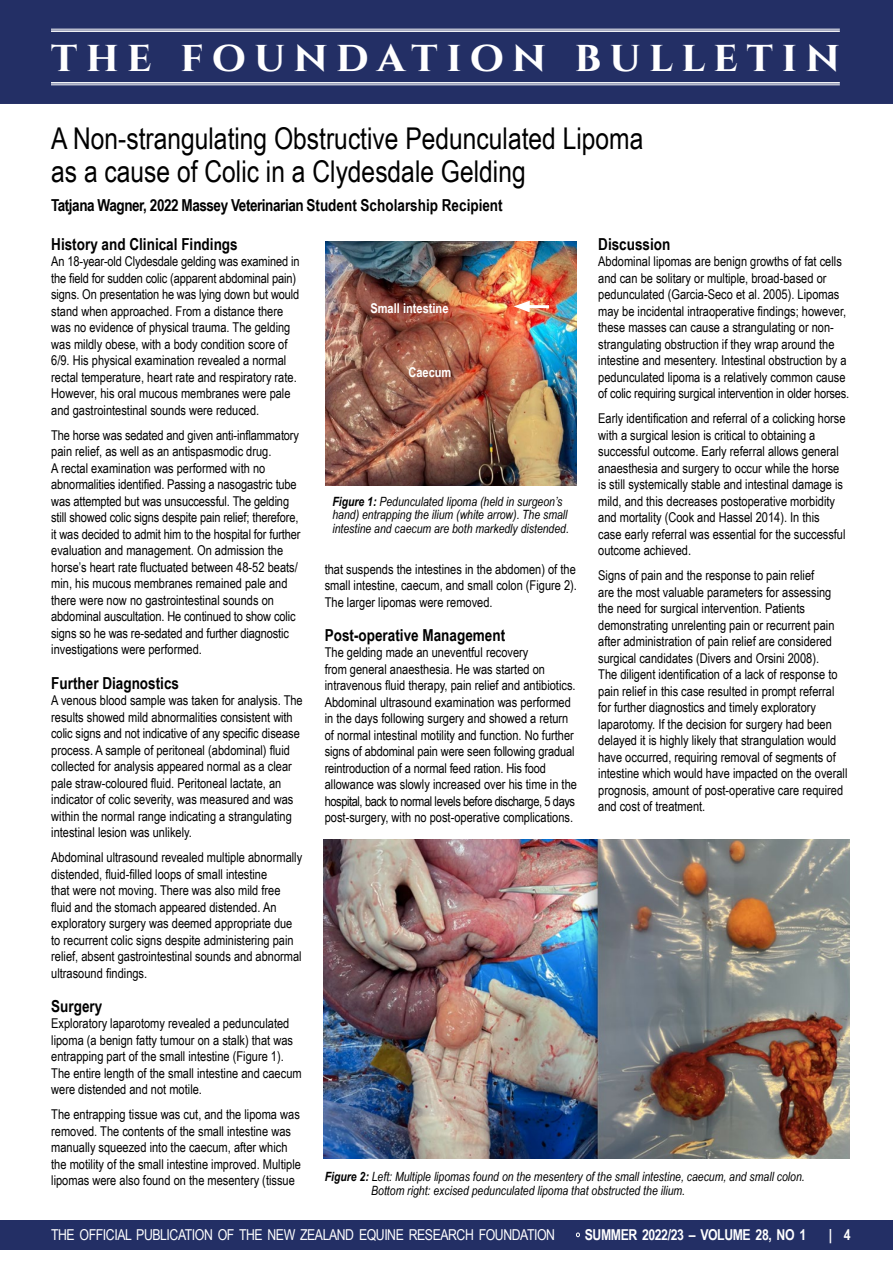
<style>
.page{position:relative;width:893px;height:1263px;background:#fff}
.page>*{position:absolute;margin:0;border:0;box-sizing:border-box;transform-origin:0 0}
.t1{font:700 43.5px "Cinzel";letter-spacing:.195em;color:#fff}
.t2{font:30px/33px "Arial Narrow";color:#000}
.t3{font:700 16.5px "Arial Narrow";color:#000}
.t4{font:700 16.5px "Arial Narrow";letter-spacing:-.025em;color:#000}
.t5{font:15px "Arial Narrow";letter-spacing:-.03em;color:#fff}
.t6{font:700 15px "Arial Narrow";letter-spacing:-.03em;color:#fff}
.t7{font:13.5px/16.5px "Arial Narrow";color:#000}
.t8{font:700 13.5px "Arial Narrow";color:#fff}
.t9{font:italic 12.75px/13.5px "Arial Narrow";color:#000}
.s1{font-weight:700}
.s2{font-weight:400}
</style>
<div class="page">
<div style="left:0;top:1220px;width:893px;height:29px;background:#232f65"></div>
<div style="left:0;top:0;width:893px;height:104px;background:#232f65"></div>
<hr style="left:51px;top:29px;width:789px;height:1px;background:#fff">
<hr style="left:51px;top:30px;width:789px;height:2px;background:#fff">
<hr style="left:51px;top:82px;width:789px;height:2px;background:#fff">
<hr style="left:51px;top:85px;width:789px;height:1px;background:#fff">
<img style="left:325px;top:242px;width:252px;height:243px">
<img style="left:323px;top:840px;width:527px;height:318px">
<hr style="left:524px;top:305px;width:25px;height:3px;background:#fff">
<svg style="left:514px;top:301px;width:16px;height:11px"></svg>
<h1 class="t1" style="left:51px;top:29px;width:790px">THE FOUNDATION BULLETIN</h1>
<h2 class="t2" style="left:51px;top:121px;width:594px">A Non-strangulating Obstructive Pedunculated Lipoma as a cause of Colic in a Clydesdale Gelding</h2>
<p class="t4" style="left:51px;top:192px;width:453px">Tatjana Wagner, 2022 Massey Veterinarian Student Scholarship Recipient</p>
<p class="t3" style="left:51px;top:231px;width:188px">History and Clinical Findings</p>
<p class="t7" style="left:51px;top:253px;width:250px">An 18-year-old Clydesdale gelding was examined in the field for sudden colic (apparent abdominal pain) signs. On presentation he was lying down but would stand when approached. From a distance there was no evidence of physical trauma. The gelding was mildly obese, with a body condition score of 6/9. His physical examination revealed a normal rectal temperature, heart rate and respiratory rate.<br>However, his oral mucous membranes were pale and gastrointestinal sounds were reduced.</p>
<p class="t7" style="left:51px;top:426px;width:251px">The horse was sedated and given anti-inflammatory pain relief, as well as an antispasmodic drug.<br>A rectal examination was performed with no abnormalities identified. Passing a nasogastric tube was attempted but was unsuccessful. The gelding still showed colic signs despite pain relief; therefore, it was decided to admit him to the hospital for further evaluation and management. On admission the horse’s heart rate fluctuated between 48-52 beats/ min, his mucous membranes remained pale and there were now no gastrointestinal sounds on abdominal auscultation. He continued to show colic signs so he was re-sedated and further diagnostic investigations were performed.</p>
<p class="t3" style="left:51px;top:670px;width:129px">Further Diagnostics</p>
<p class="t7" style="left:51px;top:691px;width:253px">A venous blood sample was taken for analysis. The results showed mild abnormalities consistent with colic signs and not indicative of any specific disease process. A sample of peritoneal (abdominal) fluid collected for analysis appeared normal as a clear pale straw-coloured fluid. Peritoneal lactate, an indicator of colic severity, was measured and was within the normal range indicating a strangulating intestinal lesion was unlikely.</p>
<p class="t7" style="left:51px;top:848px;width:253px">Abdominal ultrasound revealed multiple abnormally distended, fluid-filled loops of small intestine<br>that were not moving. There was also mild free fluid and the stomach appeared distended. An exploratory surgery was deemed appropriate due to recurrent colic signs despite administering pain relief, absent gastrointestinal sounds and abnormal ultrasound findings.</p>
<p class="t3" style="left:51px;top:993px;width:53px">Surgery</p>
<p class="t7" style="left:51px;top:1015px;width:252px">Exploratory laparotomy revealed a pedunculated lipoma (a benign fatty tumour on a stalk) that was entrapping part of the small intestine (Figure 1).<br>The entire length of the small intestine and caecum were distended and not motile.</p>
<p class="t7" style="left:51px;top:1106px;width:251px">The entrapping tissue was cut, and the lipoma was removed. The contents of the small intestine was manually squeezed into the caecum, after which the motility of the small intestine improved. Multiple lipomas were also found on the mesentery (tissue</p>
<p class="t8" style="left:370px;top:298px;width:80px">Small intestine</p>
<p class="t8" style="left:408px;top:362px;width:45px">Caecum</p>
<p class="t9" style="left:332px;top:494px;width:238px"><span class="s1">Figure 1:</span> Pedunculated lipoma (held in surgeon’s hand) entrapping the ilium (white arrow). The small intestine and caecum are both markedly distended.</p>
<p class="t7" style="left:325px;top:560px;width:254px;text-align:justify">that suspends the intestines in the abdomen) of the small intestine, caecum, and small colon (Figure 2).<br>The larger lipomas were removed.</p>
<p class="t3" style="left:325px;top:622px;width:182px">Post-operative Management</p>
<p class="t7" style="left:325px;top:644px;width:254px">The gelding made an uneventful recovery<br>from general anaesthesia. He was started on intravenous fluid therapy, pain relief and antibiotics.<br>Abdominal ultrasound examination was performed in the days following surgery and showed a return of normal intestinal motility and function. No further signs of abdominal pain were seen following gradual reintroduction of a normal feed ration. His food allowance was slowly increased over his time in the hospital, back to normal levels before discharge, 5 days post-surgery, with no post-operative complications.</p>
<p class="t3" style="left:598px;top:231px;width:74px">Discussion</p>
<p class="t7" style="left:598px;top:253px;width:253px">Abdominal lipomas are benign growths of fat cells and can be solitary or multiple, broad-based or pedunculated (Garcia-Seco et al. 2005). Lipomas may be incidental intraoperative findings; however, these masses can cause a strangulating or non&shy;strangulating obstruction if they wrap around the intestine and mesentery. Intestinal obstruction by a pedunculated lipoma is a relatively common cause of colic requiring surgical intervention in older horses.</p>
<p class="t7" style="left:598px;top:410px;width:249px">Early identification and referral of a colicking horse with a surgical lesion is critical to obtaining a successful outcome. Early referral allows general anaesthesia and surgery to occur while the horse is still systemically stable and intestinal damage is mild, and this decreases postoperative morbidity and mortality (Cook and Hassel 2014). In this case early referral was essential for the successful outcome achieved.</p>
<p class="t7" style="left:598px;top:567px;width:251px">Signs of pain and the response to pain relief<br>are the most valuable parameters for assessing the need for surgical intervention. Patients demonstrating unrelenting pain or recurrent pain after administration of pain relief are considered surgical candidates (Divers and Orsini 2008).<br>The diligent identification of a lack of response to pain relief in this case resulted in prompt referral for further diagnostics and timely exploratory laparotomy. If the decision for surgery had been delayed it is highly likely that strangulation would have occurred, requiring removal of segments of intestine which would have impacted on the overall prognosis, amount of post-operative care required and cost of treatment.</p>
<p class="t9" style="left:371px;top:1169px;width:435px;text-indent:-47px"><span class="s1">Figure 2:</span> Left: Multiple lipomas found on the mesentery of the small intestine, caecum, and small colon.<br>Bottom right: excised pedunculated lipoma that obstructed the ilium.</p>
<p class="t5" style="left:51px;top:1224px;width:506px">THE OFFICIAL PUBLICATION OF THE NEW ZEALAND EQUINE RESEARCH FOUNDATION</p>
<p class="t6" style="left:576px;top:1223px;width:232px"><span class="s2">•</span> SUMMER 2022/23 – VOLUME 28, NO 1</p>
<p class="t6" style="left:829px;top:1223px;width:23px">| 4</p>
</div>
